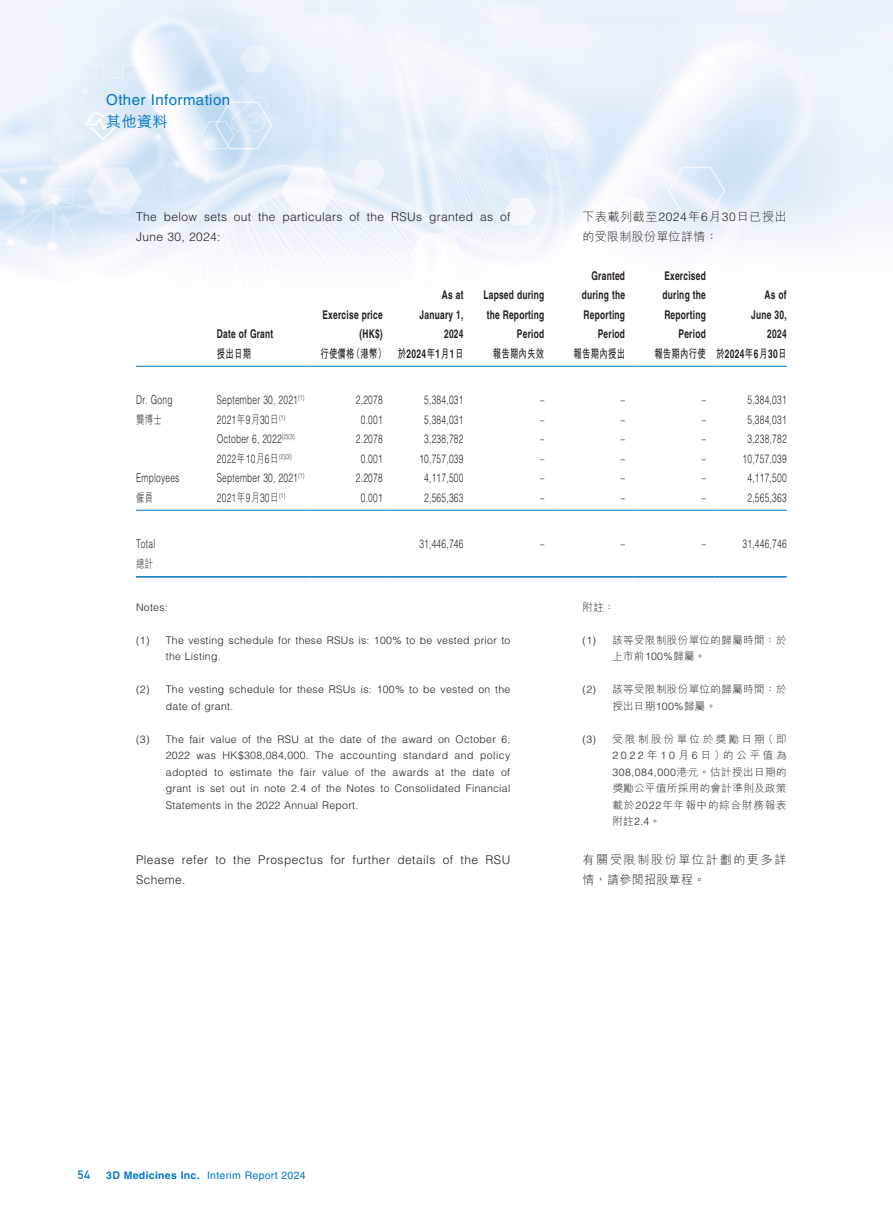
<style>
.page{position:relative;width:893px;height:1212px;background:#fff}
.page>*{position:absolute;margin:0;border:0;box-sizing:border-box;transform-origin:0 0}
.t1{font:15px "Helvetica LT Std";letter-spacing:.03em;color:#0076c8}
.t2{font:500 15px "M Hei HK";color:#0076c8}
.t3{font:300 12px/19.5px "Helvetica LT Std";letter-spacing:.03em;color:#231f20;scale:.7 1}
.t4{font:700 12px/19.5px "Helvetica LT Std";letter-spacing:.03em;color:#231f20;text-align:right;scale:.7 1}
.t5{font:300 12px/19.5px "Helvetica LT Std";letter-spacing:.03em;color:#231f20}
.t6{font:700 12px "M Hei HK";letter-spacing:.03em;color:#231f20;scale:.7 1}
.t7{font:300 12px/19.5px "M Hei HK";letter-spacing:.03em;color:#231f20}
.t8{font:300 12px/19.5px "M Hei HK";letter-spacing:.145em;color:#231f20}
.t9{font:300 12px "M Hei HK";letter-spacing:.05em;color:#231f20;scale:.7 1}
.t10{font:12px "DIN Mittelschrift Std";color:#0076c8}
.t11{font:300 10.5px/16.5px "Helvetica LT Std";letter-spacing:.03em;color:#231f20}
.t12{font:300 10.5px/16.5px "M Hei HK";letter-spacing:.04em;color:#231f20}
.t13{font:300 10.5px/16.5px "M Hei HK";letter-spacing:.23em;color:#231f20;text-align:right}
.t14{font:10.5px "Helvetica LT Std";letter-spacing:.03em;color:#0076c8}
.t15{font:300 10.5px "Helvetica LT Std";letter-spacing:.05em;color:#231f20}
.s1{font-family:"Helvetica LT Std"}
.s2{font-family:"M Hei HK"}
.s3{font-weight:700}
</style>
<div class="page">
<img style="left:0;top:0;width:893px;height:510px">
<hr style="left:136px;top:366px;width:81px;height:1px;background:#0076c8">
<hr style="left:217px;top:366px;width:93px;height:1px;background:#0076c8">
<hr style="left:310px;top:366px;width:81px;height:1px;background:#0076c8">
<hr style="left:391px;top:366px;width:81px;height:1px;background:#0076c8">
<hr style="left:472px;top:366px;width:81px;height:1px;background:#0076c8">
<hr style="left:553px;top:366px;width:81px;height:1px;background:#0076c8">
<hr style="left:634px;top:366px;width:80px;height:1px;background:#0076c8">
<hr style="left:714px;top:366px;width:73px;height:1px;background:#0076c8">
<hr style="left:136px;top:510px;width:81px;height:1px;background:#0076c8">
<hr style="left:217px;top:510px;width:93px;height:1px;background:#0076c8">
<hr style="left:310px;top:510px;width:81px;height:1px;background:#0076c8">
<hr style="left:391px;top:510px;width:81px;height:1px;background:#0076c8">
<hr style="left:472px;top:510px;width:81px;height:1px;background:#0076c8">
<hr style="left:553px;top:510px;width:81px;height:1px;background:#0076c8">
<hr style="left:634px;top:510px;width:80px;height:1px;background:#0076c8">
<hr style="left:714px;top:510px;width:73px;height:1px;background:#0076c8">
<hr style="left:136px;top:576px;width:81px;height:2px;background:#0076c8">
<hr style="left:217px;top:576px;width:93px;height:2px;background:#0076c8">
<hr style="left:310px;top:576px;width:81px;height:2px;background:#0076c8">
<hr style="left:391px;top:576px;width:81px;height:2px;background:#0076c8">
<hr style="left:472px;top:576px;width:81px;height:2px;background:#0076c8">
<hr style="left:553px;top:576px;width:81px;height:2px;background:#0076c8">
<hr style="left:634px;top:576px;width:80px;height:2px;background:#0076c8">
<hr style="left:714px;top:576px;width:73px;height:2px;background:#0076c8">
<h1 class="t1" style="left:106px;top:91px;width:125px">Other Information</h1>
<h1 class="t2" style="left:106px;top:111px;width:63px">其他資料</h1>
<p class="t5" style="left:136px;top:207px;width:376px">The below sets out the particulars of the RSUs granted as of<br>June 30, 2024:</p>
<p class="t4" style="left:217px;top:324px;width:82px">Date of Grant</p>
<p class="t4" style="left:322px;top:304px;width:88px">Exercise price (HK$)</p>
<p class="t4" style="left:420px;top:285px;width:64px">As at<br>January 1,<br>2024</p>
<p class="t4" style="left:483px;top:285px;width:89px">Lapsed during the Reporting<br>Period</p>
<p class="t7" style="left:583px;top:207px;width:206px">下表載列截至<span class="s1">2024</span>年<span class="s1">6</span>月<span class="s1">30</span>日已授出的受限制股份單位詳情：</p>
<p class="t4" style="left:582px;top:265px;width:64px">Granted during the<br>Reporting<br>Period</p>
<p class="t4" style="left:662px;top:265px;width:64px">Exercised during the<br>Reporting<br>Period</p>
<p class="t4" style="left:751px;top:285px;width:52px">As of<br>June 30,<br>2024</p>
<p class="t6" style="left:217px;top:344px;width:51px">授出日期</p>
<p class="t6" style="left:320px;top:344px;width:206px">行使價格（港幣） 於<span class="s1">2024</span>年<span class="s1">1</span>月<span class="s1">1</span>日</p>
<p class="t6" style="left:493px;top:344px;width:75px">報告期內失效</p>
<p class="t6" style="left:573px;top:344px;width:75px">報告期內授出</p>
<p class="t6" style="left:654px;top:344px;width:191px">報告期內行使 於<span class="s1">2024</span>年<span class="s1">6</span>月<span class="s1">30</span>日</p>
<p class="t3" style="left:136px;top:390px;width:54px">Dr. Gong</p>
<p class="t9" style="left:136px;top:413px;width:38px">龔博士</p>
<p class="t3" style="left:217px;top:390px;width:126px">September 30, 2021<sup>(1)<br></sup>2021<span class="s2">年</span>9<span class="s2">月</span>30<span class="s2">日</span><sup>(1)</sup></p>
<p class="t3" style="left:356px;top:390px;width:40px;text-align:center">2.2078<br>0.001</p>
<p class="t3" style="left:424px;top:390px;width:58px">5,384,031<br>5,384,031</p>
<p class="t3" style="left:540px;top:390px;width:7px">– –</p>
<p class="t3" style="left:621px;top:390px;width:7px">– –</p>
<p class="t3" style="left:702px;top:390px;width:7px">– –</p>
<p class="t3" style="left:747px;top:390px;width:58px">5,384,031<br>5,384,031</p>
<p class="t3" style="left:217px;top:429px;width:113px">October 6, 2022<sup>(2)(3)<br></sup>2022<span class="s2">年</span>10<span class="s2">月</span>6<span class="s2">日</span><sup>(2)(3)</sup></p>
<p class="t3" style="left:356px;top:429px;width:40px;text-align:center">2.2078<br>0.001</p>
<p class="t3" style="left:419px;top:429px;width:65px;text-align:center">3,238,782<br>10,757,039</p>
<p class="t3" style="left:540px;top:429px;width:7px">– –</p>
<p class="t3" style="left:621px;top:429px;width:7px">– –</p>
<p class="t3" style="left:702px;top:429px;width:7px">– –</p>
<p class="t3" style="left:742px;top:429px;width:65px;text-align:center">3,238,782<br>10,757,039</p>
<p class="t3" style="left:136px;top:468px;width:64px">Employees</p>
<p class="t9" style="left:136px;top:491px;width:26px">僱員</p>
<p class="t3" style="left:217px;top:468px;width:126px">September 30, 2021<sup>(1)<br></sup>2021<span class="s2">年</span>9<span class="s2">月</span>30<span class="s2">日</span><sup>(1)</sup></p>
<p class="t3" style="left:356px;top:468px;width:40px;text-align:center">2.2078<br>0.001</p>
<p class="t3" style="left:424px;top:468px;width:58px">4,117,500<br>2,565,363</p>
<p class="t3" style="left:540px;top:468px;width:7px">– –</p>
<p class="t3" style="left:621px;top:468px;width:7px">– –</p>
<p class="t3" style="left:702px;top:468px;width:7px">– –</p>
<p class="t3" style="left:747px;top:468px;width:58px">4,117,500<br>2,565,363</p>
<p class="t3" style="left:136px;top:534px;width:29px">Total</p>
<p class="t9" style="left:136px;top:557px;width:26px">總計</p>
<p class="t3" style="left:419px;top:534px;width:65px">31,446,746</p>
<p class="t3" style="left:540px;top:534px;width:7px">–</p>
<p class="t3" style="left:621px;top:534px;width:7px">–</p>
<p class="t3" style="left:702px;top:534px;width:7px">–</p>
<p class="t3" style="left:742px;top:534px;width:65px">31,446,746</p>
<p class="t11" style="left:136px;top:598px;width:33px">Notes:</p>
<p class="t11" style="left:166px;top:631px;width:346px;text-indent:-30px">(1) The vesting schedule for these RSUs is: 100% to be vested prior to the Listing.</p>
<p class="t11" style="left:166px;top:681px;width:346px;text-indent:-30px">(2) The vesting schedule for these RSUs is: 100% to be vested on the date of grant.</p>
<p class="t11" style="left:166px;top:730px;width:346px;text-align:justify;text-indent:-30px">(3) The fair value of the RSU at the date of the award on October 6, 2022 was HK$308,084,000. The accounting standard and policy adopted to estimate the fair value of the awards at the date of grant is set out in note 2.4 of the Notes to Consolidated Financial Statements in the 2022 Annual Report.</p>
<p class="t5" style="left:136px;top:850px;width:376px">Please refer to the Prospectus for further details of the RSU<br>Scheme.</p>
<p class="t12" style="left:583px;top:598px;width:34px">附註：</p>
<p class="t12" style="left:612px;top:631px;width:176px;text-indent:-30px"><span class="s1">(1)</span> 該等受限制股份單位的歸屬時間：於上市前<span class="s1">100%</span>歸屬。</p>
<p class="t12" style="left:612px;top:681px;width:176px;text-indent:-30px"><span class="s1">(2)</span> 該等受限制股份單位的歸屬時間：於授出日期<span class="s1">100%</span>歸屬。</p>
<p class="t13" style="left:583px;top:730px;width:206px"><span class="s1">(3)</span> 受限制股份單位於獎勵日期（即<br><span class="s1">2022</span>年<span class="s1">10</span>月<span class="s1">6</span>日）的公平值為</p>
<p class="t15" style="left:612px;top:765px;width:176px">308,084,000<span class="s2">港元。估計授出日期的</span></p>
<p class="t12" style="left:612px;top:780px;width:176px;text-align:justify">獎勵公平值所採用的會計準則及政策載於<span class="s1">2022</span>年年報中的綜合財務報表附註<span class="s1">2.4</span>。</p>
<p class="t8" style="left:583px;top:850px;width:206px">有關受限制股份單位計劃的更多詳情，請參閱招股章程。</p>
<p class="t10" style="left:78px;top:1167px;width:13px">54</p>
<p class="t14" style="left:106px;top:1169px;width:201px"><span class="s3">3D Medicines Inc.</span> Interim Report 2024</p>
</div>
